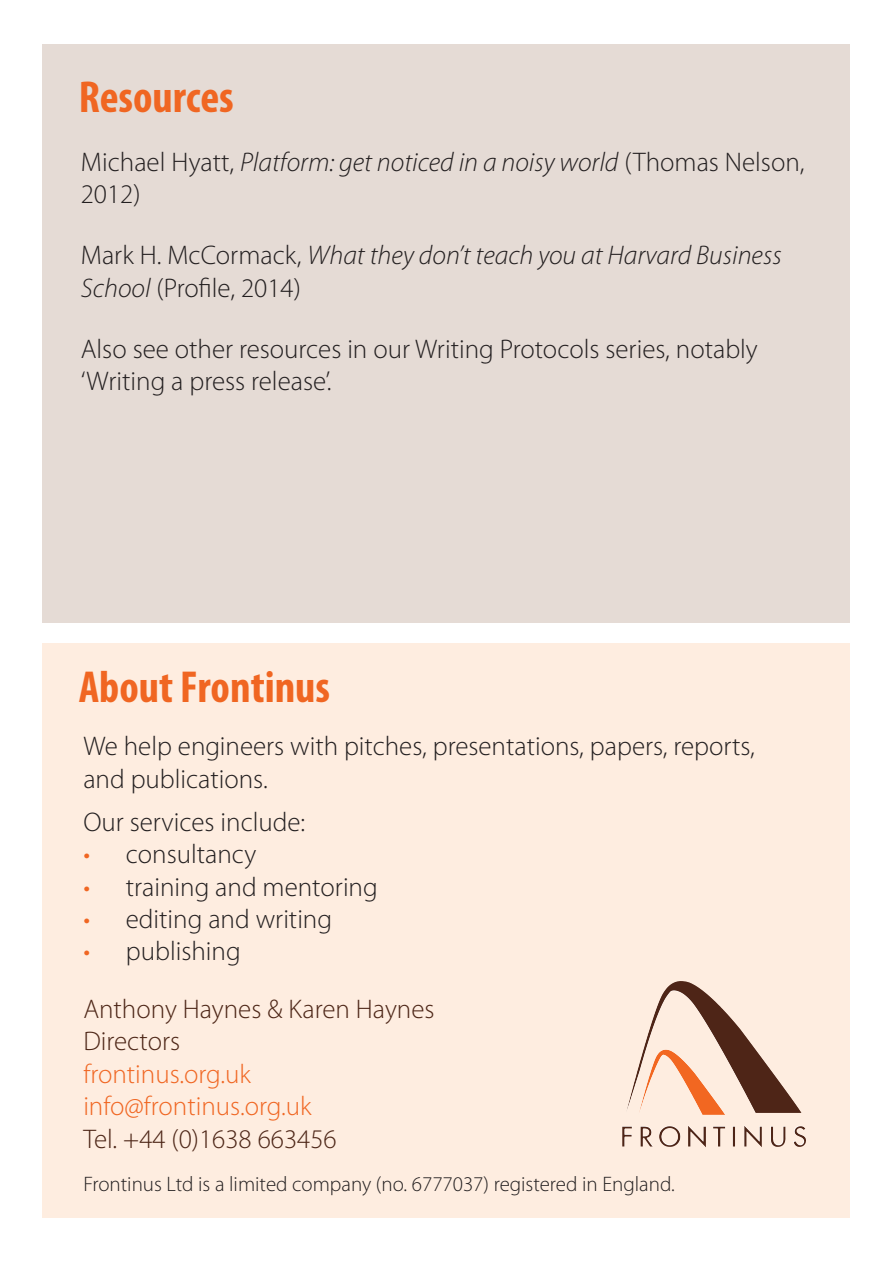
<style>
.page{position:relative;width:893px;height:1263px;background:#fff}
.page>*{position:absolute;margin:0;border:0;box-sizing:border-box;transform-origin:0 0}
.t1{font:700 condensed 45px "Myriad Pro";color:#f06622}
.t2{font:300 27px/32.4px "Myriad Pro";color:#231f20}
.t3{font:italic 300 27px/32.4px "Myriad Pro";color:#231f20}
.t4{font:300 27px/57.6px "Myriad Pro";color:#4d2617}
.t5{font:300 27px/32.4px "Myriad Pro";color:#f06622}
.t6{font:300 21px "Myriad Pro";color:#231f20}
.s1{font-style:italic}
.s2{font-style:normal}
.s3{color:#f06622}
.s4{color:#231f20}
</style>
<div class="page">
<div style="left:43px;top:643px;width:807px;height:575px;background:#feede0"></div>
<div style="left:43px;top:45px;width:807px;height:578px;background:#e5dbd5"></div>
<img style="left:654px;top:981px;width:26px;height:35px">
<h1 class="t1" style="left:79px;top:69px;width:157px">Resources</h1>
<p class="t2" style="left:81px;top:146px;width:725px">Michael Hyatt, <span class="s1">Platform: get noticed in a noisy world</span> (Thomas Nelson,<br>2012)</p>
<p class="t3" style="left:81px;top:240px;width:702px"><span class="s2">Mark H. McCormack,</span> What they don’t teach you at Harvard Business<br>School <span class="s2">(Profile, 2014)</span></p>
<p class="t2" style="left:81px;top:333px;width:678px">Also see other resources in our Writing Protocols series, notably ‘Writing a press release’.</p>
<h1 class="t1" style="left:79px;top:659px;width:253px">About Frontinus</h1>
<p class="t2" style="left:83px;top:730px;width:673px">We help engineers with pitches, presentations, papers, reports, and publications.</p>
<p class="t2" style="left:83px;top:806px;width:223px">Our services include:</p>
<p class="t2" style="left:83px;top:838px;width:175px"><span class="s3">•</span> consultancy</p>
<p class="t2" style="left:83px;top:871px;width:296px"><span class="s3">•</span> training and mentoring</p>
<p class="t2" style="left:83px;top:903px;width:250px"><span class="s3">•</span> editing and writing</p>
<p class="t4" style="left:83px;top:923px;width:353px"><span class="s3">•</span> <span class="s4">publishing<br></span>Anthony Haynes &amp; Karen Haynes</p>
<p class="t4" style="left:83px;top:1013px;width:98px">Directors</p>
<p class="t5" style="left:83px;top:1058px;width:230px">frontinus.org.uk info@frontinus.org.uk</p>
<p class="t4" style="left:83px;top:1110px;width:255px">Tel. +44 (0)1638 663456</p>
<p class="t6" style="left:83px;top:1172px;width:593px">Frontinus Ltd is a limited company (no. 6777037) registered in England.</p>
</div>
